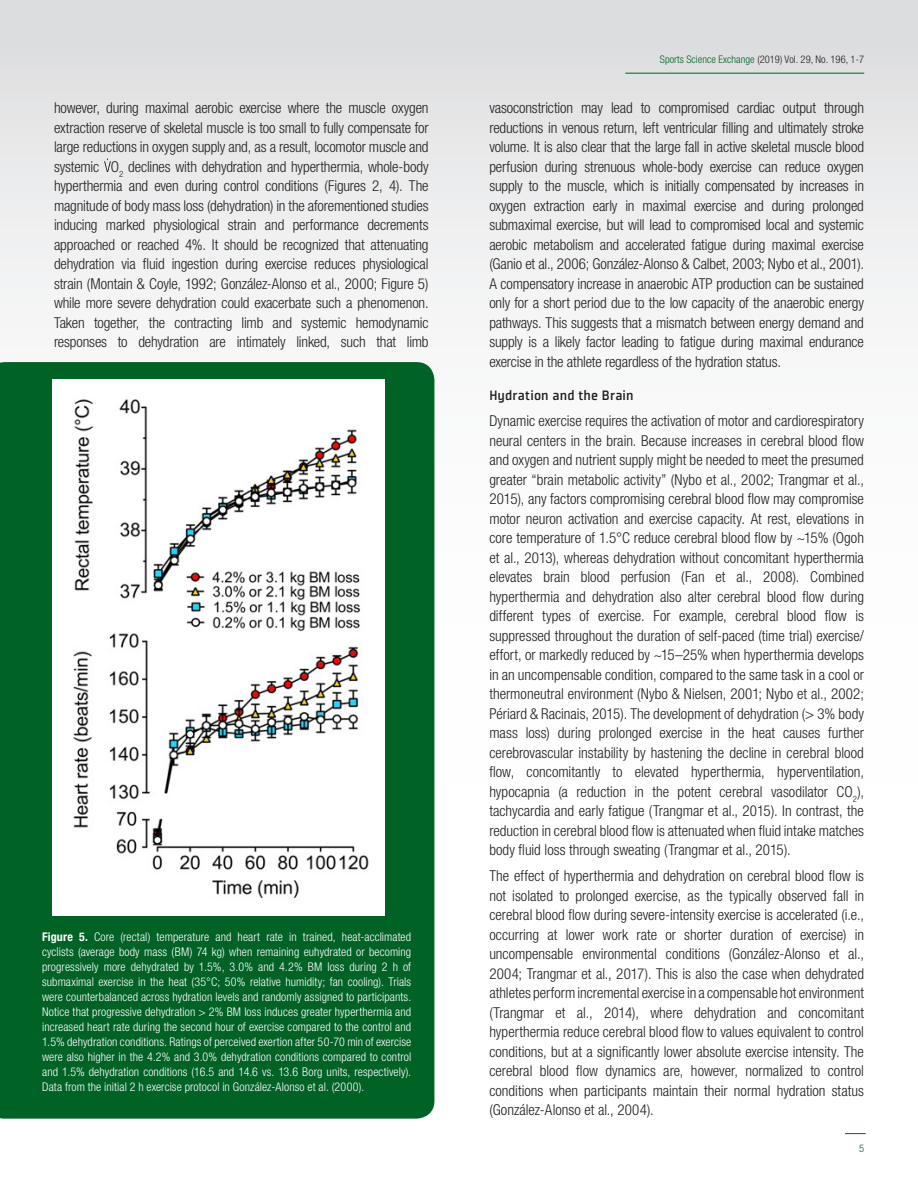
<style>
.page{position:relative;width:918px;height:1188px;background:#fff}
.page>*{position:absolute;margin:0;border:0;box-sizing:border-box;transform-origin:0 0}
.REFERENCES{font:300 condensed 15px/19.5px "Helvetica Neue LT Pro";letter-spacing:-.005em;color:#231f20;text-align:justify}
.REFERENCES-2{font:500 15px "Plexes Pro";letter-spacing:.005em;color:#231f20}
.FIGURE_CAPTIONS{font:300 condensed 12px/15px "Helvetica Neue LT Pro";letter-spacing:.01em;color:#fff;text-align:justify}
.t1{font:300 condensed 10.5px "Helvetica Neue LT Pro";letter-spacing:.005em;color:#231f20}
.t2{font:300 condensed 10.5px "Helvetica Neue LT Pro";color:#016226}
.s1{color:#016226}
.s2{font-weight:700}
</style>
<div class="page">
<div style="left:0;top:0;width:918px;height:1188px;background:linear-gradient(to bottom,#e8e9ea,#fff)"></div>
<svg style="left:104px;top:159px;width:7px;height:13px"></svg>
<div style="left:0;top:362px;width:434px;height:757px;background:#016226"></div>
<div style="left:52px;top:379px;width:333px;height:537px;background:#fff"></div>
<img style="left:73px;top:399px;width:296px;height:500px">
<hr style="left:625px;top:73px;width:239px;height:1px;background:#016226">
<svg style="left:845px;top:1133px;width:21px;height:1px"></svg>
<p class="t1" style="left:660px;top:53px;width:206px"><span class="s1">Sports Science Exchange</span> (2019) Vol. 29, No. 196, 1-7</p>
<p class="REFERENCES" style="left:54px;top:98px;width:376px">however, during maximal aerobic exercise where the muscle oxygen extraction reserve of skeletal muscle is too small to fully compensate for large reductions in oxygen supply and, as a result, locomotor muscle and systemic O<sub>2</sub> declines with dehydration and hyperthermia, whole-body hyperthermia and even during control conditions (Figures 2, 4). The magnitude of body mass loss (dehydration) in the aforementioned studies inducing marked physiological strain and performance decrements approached or reached 4%. It should be recognized that attenuating dehydration via fluid ingestion during exercise reduces physiological strain (Montain &amp; Coyle, 1992; González-Alonso et al., 2000; Figure 5) while more severe dehydration could exacerbate such a phenomenon.<br>Taken together, the contracting limb and systemic hemodynamic responses to dehydration are intimately linked, such that limb</p>
<p class="REFERENCES" style="left:489px;top:98px;width:376px">vasoconstriction may lead to compromised cardiac output through reductions in venous return, left ventricular filling and ultimately stroke volume. It is also clear that the large fall in active skeletal muscle blood perfusion during strenuous whole-body exercise can reduce oxygen supply to the muscle, which is initially compensated by increases in oxygen extraction early in maximal exercise and during prolonged submaximal exercise, but will lead to compromised local and systemic aerobic metabolism and accelerated fatigue during maximal exercise (Ganio et al., 2006; González-Alonso &amp; Calbet, 2003; Nybo et al., 2001).<br>A compensatory increase in anaerobic ATP production can be sustained only for a short period due to the low capacity of the anaerobic energy pathways. This suggests that a mismatch between energy demand and supply is a likely factor leading to fatigue during maximal endurance exercise in the athlete regardless of the hydration status.</p>
<p class="REFERENCES-2" style="left:489px;top:386px;width:146px">Hydration and the Brain</p>
<p class="REFERENCES" style="left:489px;top:411px;width:376px">Dynamic exercise requires the activation of motor and cardiorespiratory neural centers in the brain. Because increases in cerebral blood flow and oxygen and nutrient supply might be needed to meet the presumed greater “brain metabolic activity” (Nybo et al., 2002; Trangmar et al., 2015), any factors compromising cerebral blood flow may compromise motor neuron activation and exercise capacity. At rest, elevations in core temperature of 1.5°C reduce cerebral blood flow by ~15% (Ogoh et al., 2013), whereas dehydration without concomitant hyperthermia elevates brain blood perfusion (Fan et al., 2008). Combined hyperthermia and dehydration also alter cerebral blood flow during different types of exercise. For example, cerebral blood flow is suppressed throughout the duration of self-paced (time trial) exercise/ effort, or markedly reduced by ~15–25% when hyperthermia develops in an uncompensable condition, compared to the same task in a cool or thermoneutral environment (Nybo &amp; Nielsen, 2001; Nybo et al., 2002; Périard &amp; Racinais, 2015). The development of dehydration (&gt; 3% body mass loss) during prolonged exercise in the heat causes further cerebrovascular instability by hastening the decline in cerebral blood flow, concomitantly to elevated hyperthermia, hyperventilation, hypocapnia (a reduction in the potent cerebral vasodilator CO<sub>2</sub>), tachycardia and early fatigue (Trangmar et al., 2015). In contrast, the reduction in cerebral blood flow is attenuated when fluid intake matches body fluid loss through sweating (Trangmar et al., 2015).</p>
<p class="REFERENCES" style="left:489px;top:866px;width:376px">The effect of hyperthermia and dehydration on cerebral blood flow is not isolated to prolonged exercise, as the typically observed fall in cerebral blood flow during severe-intensity exercise is accelerated (i.e., occurring at lower work rate or shorter duration of exercise) in uncompensable environmental conditions (González-Alonso et al., 2004; Trangmar et al., 2017). This is also the case when dehydrated athletes perform incremental exercise in a compensable hot environment (Trangmar et al., 2014), where dehydration and concomitant hyperthermia reduce cerebral blood flow to values equivalent to control conditions, but at a significantly lower absolute exercise intensity. The cerebral blood flow dynamics are, however, normalized to control conditions when participants maintain their normal hydration status (González-Alonso et al., 2004).</p>
<p class="FIGURE_CAPTIONS" style="left:42px;top:929px;width:371px"><span class="s2">Figure 5.</span> Core (rectal) temperature and heart rate in trained, heat-acclimated cyclists (average body mass (BM) 74 kg) when remaining euhydrated or becoming progressively more dehydrated by 1.5%, 3.0% and 4.2% BM loss during 2 h of submaximal exercise in the heat (35°C; 50% relative humidity; fan cooling). Trials were counterbalanced across hydration levels and randomly assigned to participants.<br>Notice that progressive dehydration &gt; 2% BM loss induces greater hyperthermia and increased heart rate during the second hour of exercise compared to the control and 1.5% dehydration conditions. Ratings of perceived exertion after 50-70 min of exercise were also higher in the 4.2% and 3.0% dehydration conditions compared to control and 1.5% dehydration conditions (16.5 and 14.6 vs. 13.6 Borg units, respectively).<br>Data from the initial 2 h exercise protocol in González-Alonso et al. (2000).</p>
<p class="t2" style="left:859px;top:1142px;width:7px">5</p>
</div>
